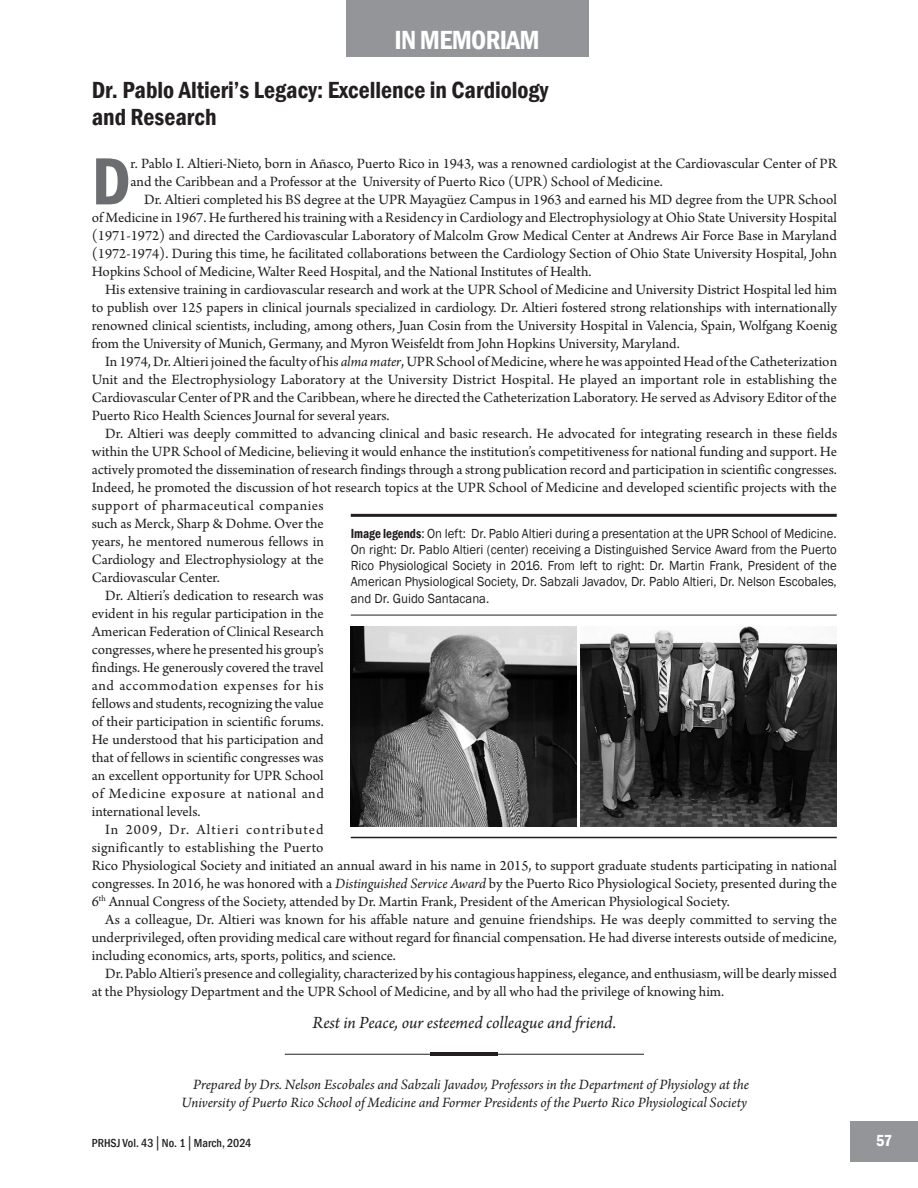
<style>
.page{position:relative;width:918px;height:1188px;background:#fff}
.page>*{position:absolute;margin:0;border:0;box-sizing:border-box;transform-origin:0 0}
.Article_Text{font:600 condensed 69px "Franklin Gothic";color:#6c6d70}
.Section_Title{font:600 condensed 27px "Franklin Gothic";letter-spacing:-.025em;color:#fff}
.Article_Title{font:600 condensed 24px/27px "Franklin Gothic";color:#231f20}
.Article_Text-2{font:italic 18px "Arno Pro";letter-spacing:-.005em;color:#231f20}
.t1{font:600 condensed 16.5px "Franklin Gothic";color:#fff}
.Article_Text-3{font:15px/18px "Arno Pro";color:#231f20;text-align:justify}
.Article_Text-4{font:italic 15px/18px "Arno Pro";letter-spacing:-.005em;color:#231f20;text-align:right}
.Figures_and_tables{font:13.5px/16.2px "Franklin Gothic";color:#231f20;text-align:justify;scale:.95 1}
.t2{font:500 condensed 12px "Franklin Gothic";color:#231f20}
.s1{font-style:italic}
.s2{font-weight:600;font-stretch:condensed}
</style>
<div class="page">
<div style="left:850px;top:1121px;width:68px;height:41px;background:#939598"></div>
<div style="left:346px;top:0;width:243px;height:57px;background:#939598"></div>
<hr style="left:285px;top:1054px;width:359px;height:1px;background:#231f20">
<hr style="left:431px;top:1053px;width:67px;height:3px;background:#231f20">
<hr style="left:351px;top:837px;width:486px;height:1px;background:#231f20">
<hr style="left:351px;top:615px;width:486px;height:1px;background:#231f20">
<hr style="left:351px;top:514px;width:486px;height:3px;background:#231f20">
<img style="left:351px;top:626px;width:225px;height:201px">
<img style="left:581px;top:626px;width:256px;height:201px">
<p class="Section_Title" style="left:394px;top:22px;width:147px">IN MEMORIAM</p>
<p class="Article_Title" style="left:92px;top:76px;width:458px">Dr. Pablo Altieri’s Legacy: Excellence in Cardiology and Research</p>
<p class="Article_Text" style="left:92px;top:135px;width:40px">D</p>
<p class="Article_Text-3" style="left:131px;top:156px;width:708px">r. Pablo I. Altieri-Nieto, born in Añasco, Puerto Rico in 1943, was a renowned cardiologist at the Cardiovascular Center of PR and the Caribbean and a Professor at the University of Puerto Rico (UPR) School of Medicine.</p>
<p class="Article_Text-3" style="left:92px;top:192px;width:747px;text-indent:52px">Dr. Altieri completed his BS degree at the UPR Mayagüez Campus in 1963 and earned his MD degree from the UPR School of Medicine in 1967. He furthered his training with a Residency in Cardiology and Electrophysiology at Ohio State University Hospital (1971-1972) and directed the Cardiovascular Laboratory of Malcolm Grow Medical Center at Andrews Air Force Base in Maryland (1972-1974). During this time, he facilitated collaborations between the Cardiology Section of Ohio State University Hospital, John Hopkins School of Medicine, Walter Reed Hospital, and the National Institutes of Health.</p>
<p class="Article_Text-3" style="left:92px;top:282px;width:747px;text-indent:13px">His extensive training in cardiovascular research and work at the UPR School of Medicine and University District Hospital led him to publish over 125 papers in clinical journals specialized in cardiology. Dr. Altieri fostered strong relationships with internationally renowned clinical scientists, including, among others, Juan Cosin from the University Hospital in Valencia, Spain, Wolfgang Koenig from the University of Munich, Germany, and Myron Weisfeldt from John Hopkins University, Maryland.</p>
<p class="Article_Text-3" style="left:92px;top:354px;width:747px;text-indent:13px">In 1974, Dr. Altieri joined the faculty of his <span class="s1">alma mater</span>, UPR School of Medicine, where he was appointed Head of the Catheterization Unit and the Electrophysiology Laboratory at the University District Hospital. He played an important role in establishing the Cardiovascular Center of PR and the Caribbean, where he directed the Catheterization Laboratory. He served as Advisory Editor of the Puerto Rico Health Sciences Journal for several years.</p>
<p class="Article_Text-3" style="left:92px;top:426px;width:747px;text-align:left;text-indent:13px">Dr. Altieri was deeply committed to advancing clinical and basic research. He advocated for integrating research in these fields within the UPR School of Medicine, believing it would enhance the institution’s competitiveness for national funding and support. He actively promoted the dissemination of research findings through a strong publication record and participation in scientific congresses.<br>Indeed, he promoted the discussion of hot research topics at the UPR School of Medicine and developed scientific projects with the support of pharmaceutical companies<br>such as Merck, Sharp &amp; Dohme. Over the<br>years, he mentored numerous fellows in<br>Cardiology and Electrophysiology at the<br>Cardiovascular Center.</p>
<p class="Article_Text-3" style="left:92px;top:588px;width:234px;text-indent:13px">Dr. Altieri’s dedication to research was evident in his regular participation in the American Federation of Clinical Research congresses, where he presented his group’s findings. He generously covered the travel and accommodation expenses for his fellows and students, recognizing the value of their participation in scientific forums.<br>He understood that his participation and that of fellows in scientific congresses was an excellent opportunity for UPR School of Medicine exposure at national and international levels.</p>
<p class="Article_Text-3" style="left:92px;top:822px;width:747px;text-align:left;text-indent:13px">In 2009, Dr. Altieri contributed<br>significantly to establishing the Puerto<br>Rico Physiological Society and initiated an annual award in his name in 2015, to support graduate students participating in national congresses. In 2016, he was honored with a <span class="s1">Distinguished Service Award</span> by the Puerto Rico Physiological Society, presented during the 6<sup>th</sup> Annual Congress of the Society, attended by Dr. Martin Frank, President of the American Physiological Society.</p>
<p class="Article_Text-3" style="left:92px;top:912px;width:747px;text-indent:13px">As a colleague, Dr. Altieri was known for his affable nature and genuine friendships. He was deeply committed to serving the underprivileged, often providing medical care without regard for financial compensation. He had diverse interests outside of medicine, including economics, arts, sports, politics, and science.</p>
<p class="Article_Text-3" style="left:92px;top:966px;width:747px;text-indent:13px">Dr. Pablo Altieri’s presence and collegiality, characterized by his contagious happiness, elegance, and enthusiasm, will be dearly missed at the Physiology Department and the UPR School of Medicine, and by all who had the privilege of knowing him.</p>
<p class="Figures_and_tables" style="left:351px;top:526px;width:513px"><span class="s2">Image legends</span>: On left: Dr. Pablo Altieri during a presentation at the UPR School of Medicine.<br>On right: Dr. Pablo Altieri (center) receiving a Distinguished Service Award from the Puerto Rico Physiological Society in 2016. From left to right: Dr. Martin Frank, President of the American Physiological Society, Dr. Sabzali Javadov, Dr. Pablo Altieri, Dr. Nelson Escobales, and Dr. Guido Santacana.</p>
<p class="Article_Text-2" style="left:313px;top:1013px;width:305px">Rest in Peace, our esteemed colleague and friend.</p>
<p class="Article_Text-4" style="left:182px;top:1076px;width:569px">Prepared by Drs. Nelson Escobales and Sabzali Javadov, Professors in the Department of Physiology at the<br>University of Puerto Rico School of Medicine and Former Presidents of the Puerto Rico Physiological Society</p>
<p class="t2" style="left:92px;top:1135px;width:161px">PRHSJ Vol. 43│No. 1│March, 2024</p>
<p class="t1" style="left:876px;top:1130px;width:17px">57</p>
</div>
